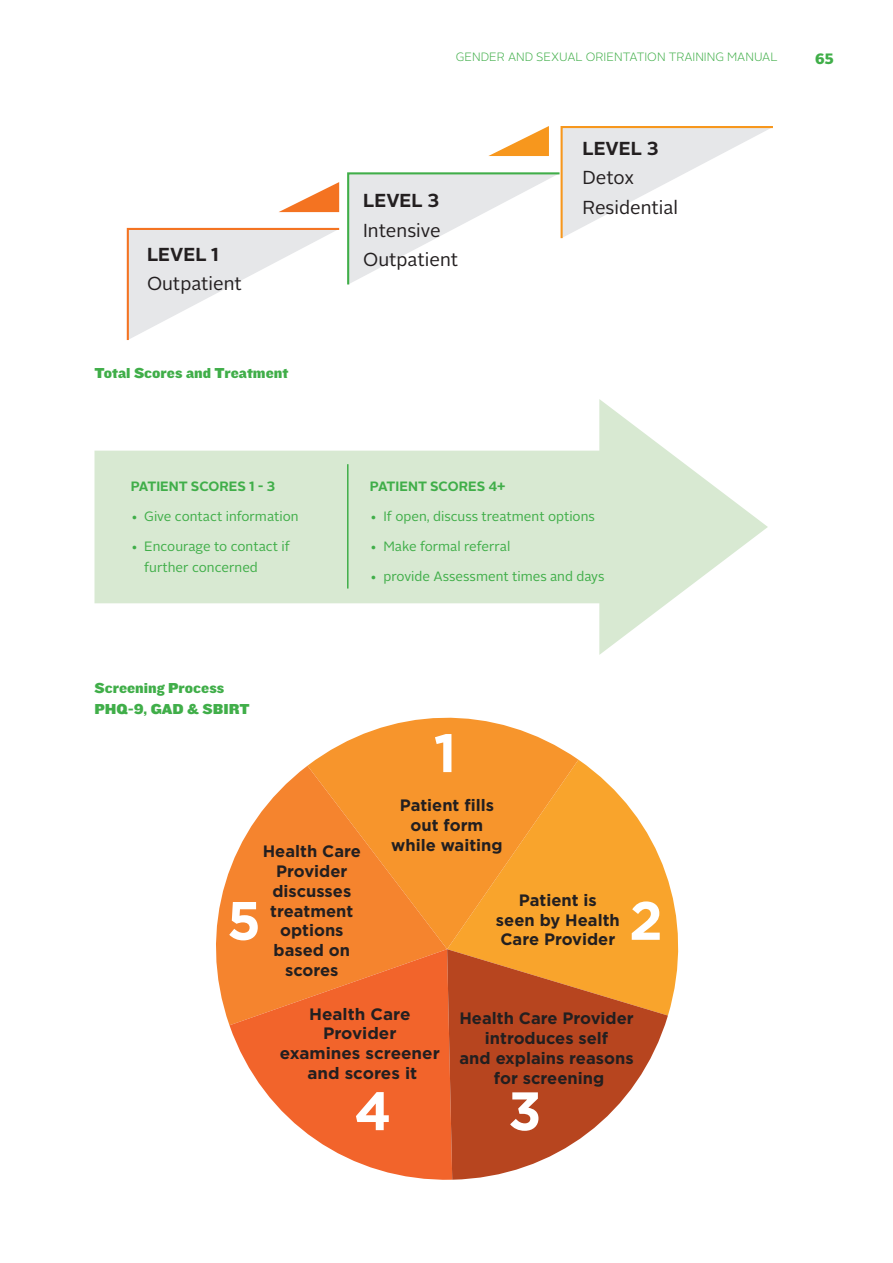
<style>
.page{position:relative;width:893px;height:1263px;background:#fff}
.page>*{position:absolute;margin:0;border:0;box-sizing:border-box;transform-origin:0 0}
.t1{font:700 54px "Gotham";color:#fff}
.Body{font:18.75px/29.2px "Alright Sans";color:#231f20}
.t2{font:700 16.5px/19.8px "Gotham";color:#231f20;text-align:center}
.Body_Subhead-_Bold_G{font:15px/21px "Knockout HTF72 Full Cruiserwt";color:#40ae49}
.t3{font:900 15px "Alright Sans";color:#40ae49}
.t4{font:13.5px/21px "Alright Sans";color:#40ae49}
.Body-2{font:700 13.5px "Alright Sans";color:#40ae49}
.t5{font:300 12px "Alright Sans";color:#40ae49}
.s1{font-weight:700}
</style>
<div class="page">
<svg style="left:126px;top:126px;width:647px;height:215px"></svg>
<svg style="left:95px;top:399px;width:673px;height:256px;fill:#d8e9d2"></svg>
<hr style="left:347px;top:464px;width:2px;height:124px;background:#40ae49">
<svg style="left:578px;top:760px;width:101px;height:255px;fill:#f9a42c"></svg>
<svg style="left:307px;top:717px;width:271px;height:232px;background:#f8a543"></svg>
<svg style="left:216px;top:766px;width:231px;height:258px;background:#f69846"></svg>
<svg style="left:229px;top:949px;width:218px;height:231px;fill:#f2642b"></svg>
<svg style="left:447px;top:949px;width:221px;height:231px;fill:#b7451f"></svg>
<p class="Body" style="left:147px;top:240px;width:96px"><span class="s1">LEVEL 1<br></span>Outpatient</p>
<p class="Body_Subhead-_Bold_G" style="left:94px;top:363px;width:195px">Total Scores and Treatment</p>
<p class="Body-2" style="left:131px;top:477px;width:146px">PATIENT SCORES 1 - 3</p>
<p class="t4" style="left:131px;top:506px;width:169px">• Give contact information</p>
<p class="t4" style="left:144px;top:536px;width:147px;text-indent:-14px">• Encourage to contact if further concerned</p>
<p class="Body_Subhead-_Bold_G" style="left:94px;top:678px;width:157px">Screening Process<br>PHQ-9, GAD &amp; SBIRT</p>
<p class="t5" style="left:456px;top:49px;width:323px">GENDER AND SEXUAL ORIENTATION TRAINING MANUAL</p>
<p class="t3" style="left:815px;top:48px;width:20px">65</p>
<p class="Body" style="left:363px;top:187px;width:96px"><span class="s1">LEVEL 3<br></span>Intensive<br>Outpatient</p>
<p class="Body" style="left:582px;top:134px;width:97px"><span class="s1">LEVEL 3<br></span>Detox<br>Residential</p>
<p class="Body-2" style="left:370px;top:477px;width:137px">PATIENT SCORES 4+</p>
<p class="t4" style="left:370px;top:506px;width:226px">• If open, discuss treatment options</p>
<p class="t4" style="left:370px;top:536px;width:142px">• Make formal referral</p>
<p class="t4" style="left:370px;top:566px;width:236px">• provide Assessment times and days</p>
<p class="t1" style="left:434px;top:722px;width:24px">1</p>
<p class="t2" style="left:263px;top:841px;width:100px">Health Care<br>Provider discusses treatment options based on scores</p>
<p class="t1" style="left:227px;top:889px;width:36px">5</p>
<p class="t2" style="left:391px;top:795px;width:113px">Patient fills out form while waiting</p>
<p class="t2" style="left:496px;top:890px;width:125px">Patient is<br>seen by Health<br>Care Provider</p>
<p class="t1" style="left:629px;top:889px;width:35px">2</p>
<p class="t2" style="left:280px;top:1003px;width:162px">Health Care<br>Provider<br>examines screener and scores it</p>
<p class="t1" style="left:354px;top:1080px;width:39px">4</p>
<p class="t1" style="left:508px;top:1080px;width:35px">3</p>
<p class="t2" style="left:459px;top:1008px;width:176px">Health Care Provider introduces self<br>and explains reasons for screening</p>
</div>
